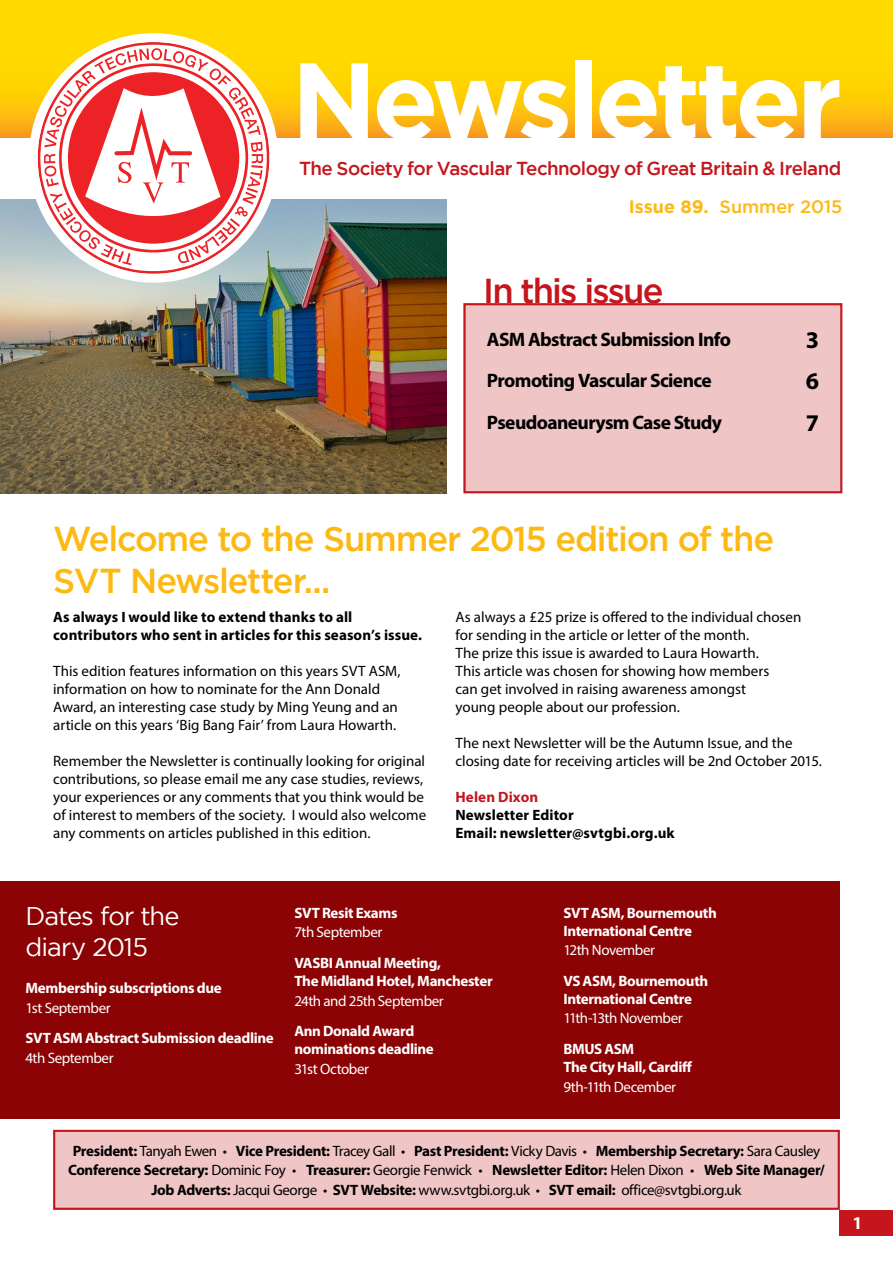
<style>
.page{position:relative;width:893px;height:1263px;background:#fff}
.page>*{position:absolute;margin:0;border:0;box-sizing:border-box;transform-origin:0 0}
.t1{font:700 108.45px "Gotham";letter-spacing:-.045em;color:#fff}
.t2{font:500 34.5px/42px "Gotham";letter-spacing:-.035em;color:#fdb913}
.t3{font:500 34.5px "Gotham";letter-spacing:-.055em;color:#c4161c}
.t4{font:25.5px/30.6px "Gotham";letter-spacing:-.035em;color:#fff}
.t5{font:700 24px "Myriad Pro";color:#000}
.t6{font:700 19.5px "Myriad Pro";letter-spacing:-.03em;color:#000}
.t7{font:500 18.75px "Gotham";letter-spacing:-.03em;color:#c4161c}
.t8{font:500 18px "Gotham";color:#fdb913}
.t9{font:700 18px "Myriad Pro";color:#fff}
.t10{font:15px/18px "Myriad Pro";color:#000}
.t11{font:700 15px/19.5px "Myriad Pro";letter-spacing:-.025em;color:#000;text-align:center}
.t12{font:700 15px/18px "Myriad Pro";letter-spacing:-.025em;color:#fff}
.t13{font:700 15px/18px "Myriad Pro";letter-spacing:-.005em;color:#000}
.t14{font:15px "Myriad Pro";letter-spacing:-.03em;color:#fff}
.t15{font:700 15px "Myriad Pro";letter-spacing:.01em;color:#c4161c}
.s1{font-weight:700}
.s2{font-weight:400}
</style>
<div class="page">
<img style="left:0;top:200px;width:446px;height:293px">
<svg style="left:0;top:0;width:893px;height:137px;background:#fecf04"></svg>
<div style="left:840px;top:1210px;width:53px;height:25px;background:#c4161c"></div>
<div style="left:463px;top:303px;width:380px;height:191px;background:#f0c5c6"></div>
<div style="left:29px;top:33px;width:249px;height:250px;background:#fff;border-radius:50%"></div>
<svg style="left:38px;top:42px;width:231px;height:232px"></svg>
<svg style="left:44px;top:48px;width:219px;height:217px"></svg>
<svg style="left:53px;top:1129px;width:787px;height:82px;background:#edbcbd"></svg>
<div style="left:0;top:881px;width:840px;height:238px;background:#8b0304"></div>
<h1 class="t1" style="left:291px;top:38px;width:552px">Newsletter</h1>
<p class="t7" style="left:299px;top:158px;width:544px">The Society for Vascular Technology of Great Britain &amp; Ireland</p>
<p class="t8" style="left:629px;top:196px;width:215px"><span class="s1">Issue 89.</span> Summer 2015</p>
<h2 class="t3" style="left:483px;top:271px;width:182px">In this issue</h2>
<h3 class="t6" style="left:487px;top:327px;width:246px">ASM Abstract Submission Info</h3>
<h3 class="t5" style="left:806px;top:324px;width:15px">3</h3>
<h3 class="t6" style="left:487px;top:368px;width:226px">Promoting Vascular Science</h3>
<h3 class="t5" style="left:806px;top:365px;width:15px">6</h3>
<h3 class="t6" style="left:487px;top:410px;width:237px">Pseudoaneurysm Case Study</h3>
<h3 class="t5" style="left:806px;top:407px;width:15px">7</h3>
<h2 class="t2" style="left:53px;top:517px;width:722px">Welcome to the Summer 2015 edition of the<br>SVT Newsletter...</h2>
<p class="t13" style="left:53px;top:608px;width:370px">As always I would like to extend thanks to all contributors who sent in articles for this season’s issue.</p>
<p class="t10" style="left:53px;top:662px;width:349px">This edition features information on this years SVT ASM, information on how to nominate for the Ann Donald Award, an interesting case study by Ming Yeung and an article on this years ‘Big Bang Fair’ from Laura Howarth.</p>
<p class="t10" style="left:53px;top:752px;width:375px">Remember the Newsletter is continually looking for original contributions, so please email me any case studies, reviews, your experiences or any comments that you think would be of interest to members of the society. I would also welcome any comments on articles published in this edition.</p>
<p class="t10" style="left:455px;top:608px;width:347px">As always a £25 prize is offered to the individual chosen for sending in the article or letter of the month.<br>The prize this issue is awarded to Laura Howarth.<br>This article was chosen for showing how members<br>can get involved in raising awareness amongst<br>young people about our profession.</p>
<p class="t10" style="left:455px;top:734px;width:368px">The next Newsletter will be the Autumn Issue, and the closing date for receiving articles will be 2nd October 2015.</p>
<p class="t15" style="left:455px;top:787px;width:84px">Helen Dixon</p>
<p class="t13" style="left:455px;top:806px;width:221px">Newsletter Editor<br>Email: newsletter@svtgbi.org.uk</p>
<h3 class="t4" style="left:26px;top:900px;width:156px">Dates for the diary 2015</h3>
<p class="t12" style="left:26px;top:979px;width:198px">Membership subscriptions due</p>
<p class="t14" style="left:26px;top:998px;width:87px">1st September</p>
<p class="t12" style="left:26px;top:1029px;width:250px">SVT ASM Abstract Submission deadline</p>
<p class="t14" style="left:26px;top:1049px;width:90px">4th September</p>
<p class="t12" style="left:294px;top:903px;width:105px">SVT Resit Exams</p>
<p class="t14" style="left:294px;top:923px;width:90px">7th September</p>
<p class="t12" style="left:294px;top:953px;width:200px">VASBI Annual Meeting,<br>The Midland Hotel, Manchester</p>
<p class="t14" style="left:294px;top:991px;width:151px">24th and 25th September</p>
<p class="t12" style="left:294px;top:1022px;width:141px">Ann Donald Award nominations deadline</p>
<p class="t14" style="left:294px;top:1059px;width:76px">31st October</p>
<p class="t12" style="left:563px;top:903px;width:155px">SVT ASM, Bournemouth<br>International Centre</p>
<p class="t14" style="left:563px;top:941px;width:93px">12th November</p>
<p class="t12" style="left:563px;top:971px;width:147px">VS ASM, Bournemouth<br>International Centre</p>
<p class="t14" style="left:563px;top:1009px;width:121px">11th-13th November</p>
<p class="t12" style="left:563px;top:1040px;width:130px">BMUS ASM<br>The City Hall, Cardiff</p>
<p class="t14" style="left:563px;top:1077px;width:114px">9th-11th December</p>
<p class="t11" style="left:68px;top:1141px;width:758px">President: <span class="s2">Tanyah Ewen •</span> Vice President: <span class="s2">Tracey Gall •</span> Past President: <span class="s2">Vicky Davis •</span> Membership Secretary: <span class="s2">Sara Causley<br></span>Conference Secretary: <span class="s2">Dominic Foy •</span> Treasurer: <span class="s2">Georgie Fenwick •</span> Newsletter Editor: <span class="s2">Helen Dixon •</span> Web Site Manager/<br>Job Adverts: <span class="s2">Jacqui George •</span> SVT Website: <span class="s2">www.svtgbi.org.uk •</span> SVT email: <span class="s2">office@svtgbi.org.uk</span></p>
<p class="t9" style="left:853px;top:1211px;width:11px">1</p>
</div>
